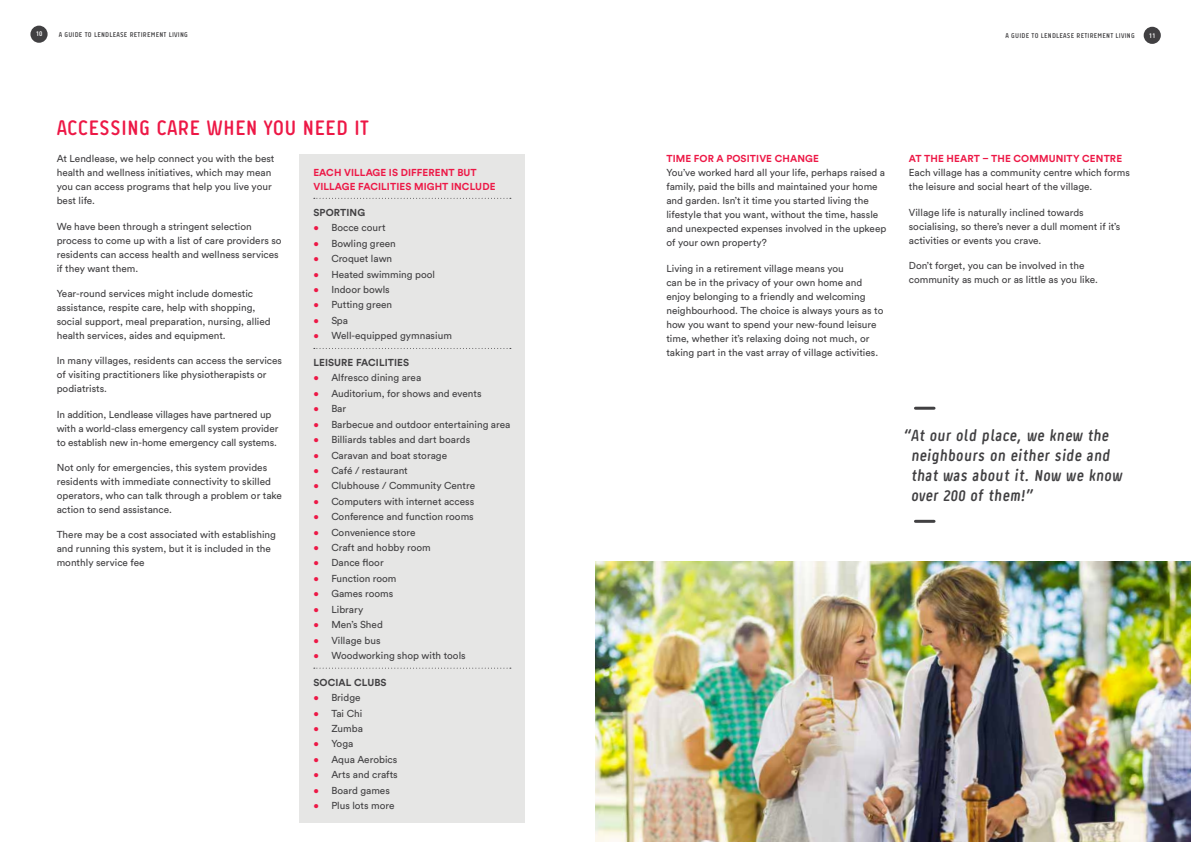
<style>
.page{position:relative;width:1191px;height:842px;background:#fff}
.page>*{position:absolute;margin:0;border:0;box-sizing:border-box;transform-origin:0 0}
.t1{font:700 condensed 21px "Pharma";letter-spacing:.005em;color:#ed1846}
.t2{font:700 condensed 16px/20px "Pharma";color:#414042}
.t3{font:10px/14px "Circular Std";color:#414042}
.t4{font:700 10px/14px "Circular Std";letter-spacing:.01em;color:#ed1846}
.t5{font:700 10px "Circular Std";letter-spacing:.01em;color:#414042}
.t6{font:700 condensed 7px "Pharma";letter-spacing:.025em;color:#414042}
.t7{font:700 condensed 7px "Pharma";color:#fff}
.s1{color:#ed1846}
</style>
<div class="page">
<div style="left:30px;top:26px;width:18px;height:17px;background:#414042;border-radius:50%"></div>
<div style="left:1143px;top:27px;width:17px;height:17px;background:#414042;border-radius:50%"></div>
<img style="left:595px;top:561px;width:596px;height:281px">
<div style="left:299px;top:154px;width:225px;height:669px;background:#e6e6e5"></div>
<svg style="left:314px;top:198px;width:197px;height:1px"></svg>
<svg style="left:314px;top:348px;width:197px;height:1px"></svg>
<svg style="left:314px;top:668px;width:197px;height:1px"></svg>
<hr style="left:915px;top:520px;width:19px;height:3px;background:#414042">
<hr style="left:915px;top:407px;width:19px;height:3px;background:#414042">
<p class="t7" style="left:36px;top:29px;width:8px">10</p>
<p class="t6" style="left:59px;top:30px;width:131px">A GUIDE TO LENDLEASE RETIREMENT LIVING</p>
<p class="t6" style="left:1005px;top:31px;width:131px">A GUIDE TO LENDLEASE RETIREMENT LIVING</p>
<p class="t7" style="left:1149px;top:31px;width:8px">11</p>
<h1 class="t1" style="left:57px;top:115px;width:314px">ACCESSING CARE WHEN YOU NEED IT</h1>
<p class="t3" style="left:57px;top:152px;width:219px">At Lendlease, we help connect you with the best health and wellness initiatives, which may mean you can access programs that help you live your best life.</p>
<p class="t3" style="left:57px;top:219px;width:226px">We have been through a stringent selection process to come up with a list of care providers so residents can access health and wellness services if they want them.</p>
<p class="t3" style="left:57px;top:286px;width:215px">Year-round services might include domestic assistance, respite care, help with shopping, social support, meal preparation, nursing, allied health services, aides and equipment.</p>
<p class="t3" style="left:57px;top:354px;width:227px">In many villages, residents can access the services of visiting practitioners like physiotherapists or podiatrists.</p>
<p class="t3" style="left:57px;top:407px;width:223px">In addition, Lendlease villages have partnered up with a world-class emergency call system provider to establish new in-home emergency call systems.</p>
<p class="t3" style="left:57px;top:460px;width:227px">Not only for emergencies, this system provides residents with immediate connectivity to skilled operators, who can talk through a problem or take action to send assistance.</p>
<p class="t3" style="left:57px;top:528px;width:221px">There may be a cost associated with establishing and running this system, but it is included in the monthly service fee</p>
<p class="t4" style="left:313px;top:166px;width:184px">EACH VILLAGE IS DIFFERENT BUT<br>VILLAGE FACILITIES MIGHT INCLUDE</p>
<p class="t5" style="left:313px;top:206px;width:53px">SPORTING</p>
<p class="t3" style="left:313px;top:221px;width:74px"><span class="s1">•</span> Bocce court</p>
<p class="t3" style="left:313px;top:236px;width:84px"><span class="s1">•</span> Bowling green</p>
<p class="t3" style="left:313px;top:251px;width:80px"><span class="s1">•</span> Croquet lawn</p>
<p class="t3" style="left:313px;top:267px;width:123px"><span class="s1">•</span> Heated swimming pool</p>
<p class="t3" style="left:313px;top:282px;width:78px"><span class="s1">•</span> Indoor bowls</p>
<p class="t3" style="left:313px;top:298px;width:80px"><span class="s1">•</span> Putting green</p>
<p class="t3" style="left:313px;top:313px;width:36px"><span class="s1">•</span> Spa</p>
<p class="t3" style="left:313px;top:329px;width:140px"><span class="s1">•</span> Well-equipped gymnasium</p>
<p class="t5" style="left:313px;top:356px;width:97px">LEISURE FACILITIES</p>
<p class="t3" style="left:313px;top:371px;width:109px"><span class="s1">•</span> Alfresco dining area</p>
<p class="t3" style="left:313px;top:386px;width:170px"><span class="s1">•</span> Auditorium, for shows and events</p>
<p class="t3" style="left:313px;top:402px;width:34px"><span class="s1">•</span> Bar</p>
<p class="t3" style="left:313px;top:417px;width:199px"><span class="s1">•</span> Barbecue and outdoor entertaining area</p>
<p class="t3" style="left:313px;top:432px;width:158px"><span class="s1">•</span> Billiards tables and dart boards</p>
<p class="t3" style="left:313px;top:448px;width:135px"><span class="s1">•</span> Caravan and boat storage</p>
<p class="t3" style="left:313px;top:463px;width:96px"><span class="s1">•</span> Café / restaurant</p>
<p class="t3" style="left:313px;top:479px;width:163px"><span class="s1">•</span> Clubhouse / Community Centre</p>
<p class="t3" style="left:313px;top:494px;width:162px"><span class="s1">•</span> Computers with internet access</p>
<p class="t3" style="left:313px;top:509px;width:162px"><span class="s1">•</span> Conference and function rooms</p>
<p class="t3" style="left:313px;top:525px;width:104px"><span class="s1">•</span> Convenience store</p>
<p class="t3" style="left:313px;top:540px;width:119px"><span class="s1">•</span> Craft and hobby room</p>
<p class="t3" style="left:313px;top:556px;width:72px"><span class="s1">•</span> Dance floor</p>
<p class="t3" style="left:313px;top:571px;width:85px"><span class="s1">•</span> Function room</p>
<p class="t3" style="left:313px;top:587px;width:82px"><span class="s1">•</span> Games rooms</p>
<p class="t3" style="left:313px;top:602px;width:51px"><span class="s1">•</span> Library</p>
<p class="t3" style="left:313px;top:617px;width:71px"><span class="s1">•</span> Men’s Shed</p>
<p class="t3" style="left:313px;top:633px;width:69px"><span class="s1">•</span> Village bus</p>
<p class="t3" style="left:313px;top:648px;width:154px"><span class="s1">•</span> Woodworking shop with tools</p>
<p class="t5" style="left:313px;top:676px;width:75px">SOCIAL CLUBS</p>
<p class="t3" style="left:313px;top:690px;width:49px"><span class="s1">•</span> Bridge</p>
<p class="t3" style="left:313px;top:706px;width:50px"><span class="s1">•</span> Tai Chi</p>
<p class="t3" style="left:313px;top:721px;width:51px"><span class="s1">•</span> Zumba</p>
<p class="t3" style="left:313px;top:737px;width:41px"><span class="s1">•</span> Yoga</p>
<p class="t3" style="left:313px;top:752px;width:85px"><span class="s1">•</span> Aqua Aerobics</p>
<p class="t3" style="left:313px;top:768px;width:86px"><span class="s1">•</span> Arts and crafts</p>
<p class="t3" style="left:313px;top:783px;width:78px"><span class="s1">•</span> Board games</p>
<p class="t3" style="left:313px;top:798px;width:83px"><span class="s1">•</span> Plus lots more</p>
<p class="t4" style="left:666px;top:152px;width:154px">TIME FOR A POSITIVE CHANGE</p>
<p class="t3" style="left:666px;top:166px;width:221px">You’ve worked hard all your life, perhaps raised a family, paid the bills and maintained your home and garden. Isn’t it time you started living the lifestyle that you want, without the time, hassle and unexpected expenses involved in the upkeep of your own property?</p>
<p class="t3" style="left:666px;top:261px;width:218px">Living in a retirement village means you<br>can be in the privacy of your own home and enjoy belonging to a friendly and welcoming neighbourhood. The choice is always yours as to how you want to spend your new-found leisure time, whether it’s relaxing doing not much, or taking part in the vast array of village activities.</p>
<p class="t4" style="left:909px;top:152px;width:215px">AT THE HEART – THE COMMUNITY CENTRE</p>
<p class="t3" style="left:908px;top:166px;width:223px">Each village has a community centre which forms the leisure and social heart of the village.</p>
<p class="t3" style="left:908px;top:205px;width:213px">Village life is naturally inclined towards socialising, so there’s never a dull moment if it’s activities or events you crave.</p>
<p class="t3" style="left:908px;top:258px;width:190px">Don’t forget, you can be involved in the community as much or as little as you like.</p>
<h2 class="t2" style="left:910px;top:425px;width:215px;text-indent:-7px">“At our old place, we knew the neighbours on either side and that was about it. Now we know over 200 of them!”</h2>
</div>
